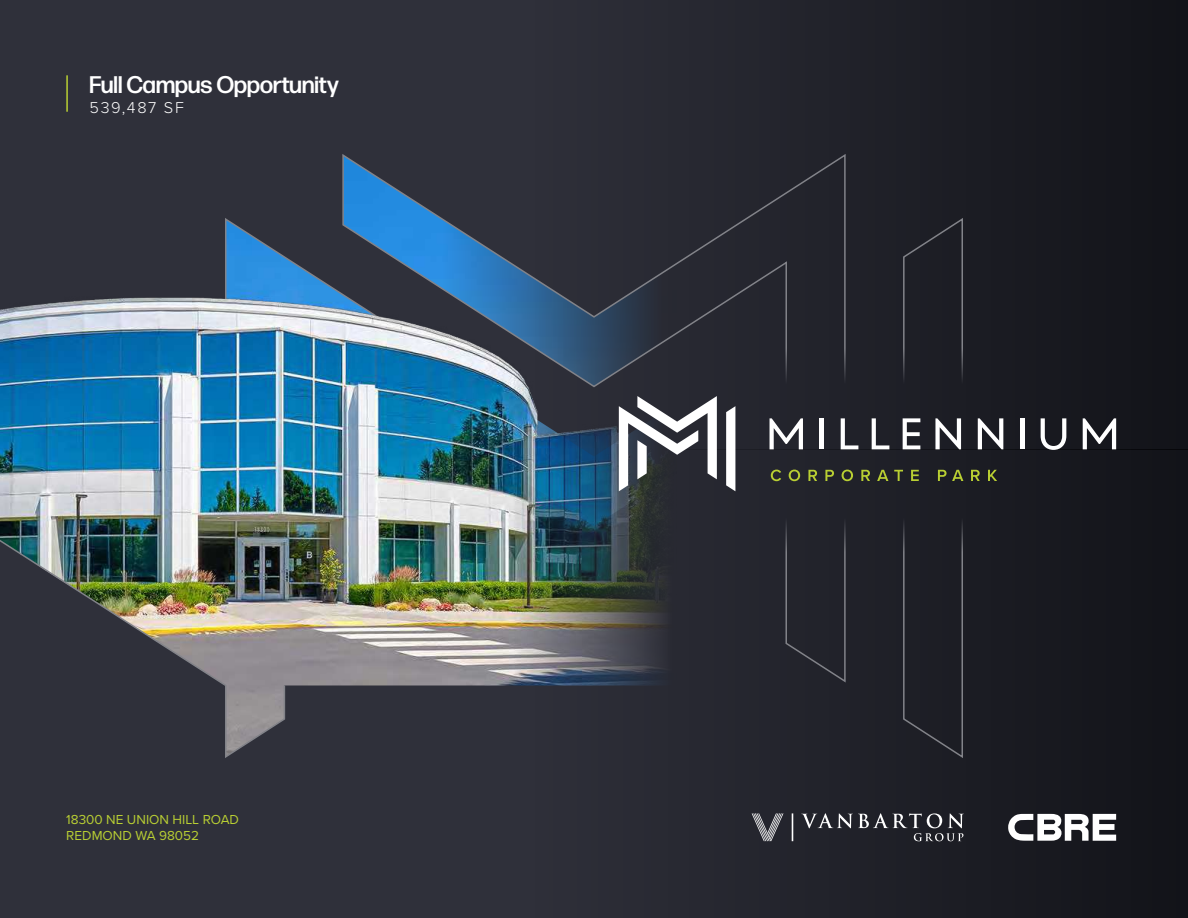
<style>
.page{position:relative;width:1188px;height:918px;background:#fff}
.page>*{position:absolute;margin:0;border:0;box-sizing:border-box;transform-origin:0 0}
.t1{font:500 24px "Forma DJR Display";letter-spacing:.005em;color:#fff}
.t2{font:300 16.35px "Proxima Nova";letter-spacing:.1em;color:#fff}
.t3{font:13.5px "Proxima Nova";color:#b9cf33}
</style>
<div class="page">
<div style="left:0;top:0;width:535px;height:918px;background:#2f303a"></div>
<div style="left:535px;top:0;width:653px;height:918px;background:linear-gradient(to right,#2e2f39,#121319)"></div>
<div style="left:677px;top:152px;width:170px;height:532px;background:#25262e"></div>
<img style="left:0;top:35px;width:677px;height:651px">
<svg style="left:801px;top:813px;width:163px;height:28px;background:#404148"></svg>
<svg style="left:792px;top:813px;width:1px;height:28px"></svg>
<svg style="left:752px;top:813px;width:31px;height:28px"></svg>
<svg style="left:1008px;top:814px;width:108px;height:27px"></svg>
<div style="left:677px;top:348px;width:511px;height:102px;background:linear-gradient(to bottom,#1b1c24,#202128)"></div>
<div style="left:677px;top:450px;width:511px;height:101px;background:linear-gradient(to bottom,#1b1c23,#1d1e25)"></div>
<svg style="left:619px;top:396px;width:98px;height:95px"></svg>
<svg style="left:726px;top:406px;width:9px;height:85px"></svg>
<svg style="left:770px;top:418px;width:33px;height:31px"></svg>
<hr style="left:820px;top:418px;width:4px;height:31px;background:#fff">
<svg style="left:978px;top:418px;width:25px;height:31px"></svg>
<hr style="left:1020px;top:418px;width:4px;height:31px;background:#fff">
<svg style="left:1041px;top:418px;width:25px;height:32px"></svg>
<svg style="left:1083px;top:418px;width:33px;height:31px"></svg>
<svg style="left:771px;top:470px;width:10px;height:11px"></svg>
<svg style="left:789px;top:470px;width:11px;height:11px"></svg>
<svg style="left:808px;top:470px;width:9px;height:11px"></svg>
<svg style="left:825px;top:470px;width:9px;height:11px"></svg>
<div style="left:841px;top:216px;width:123px;height:544px;background:#1e1f27"></div>
<svg style="left:971px;top:470px;width:9px;height:11px"></svg>
<svg style="left:988px;top:470px;width:9px;height:11px"></svg>
<img style="left:0;top:525px;width:286px;height:235px">
<hr style="left:66px;top:75px;width:2px;height:37px;background:#b9cf33">
<h1 class="t1" style="left:90px;top:70px;width:251px">Full Campus Opportunity</h1>
<p class="t2" style="left:90px;top:95px;width:96px">539,487 SF</p>
<p class="t3" style="left:66px;top:809px;width:174px">18300 NE UNION HILL ROAD</p>
<p class="t3" style="left:66px;top:826px;width:134px">REDMOND WA 98052</p>
</div>
